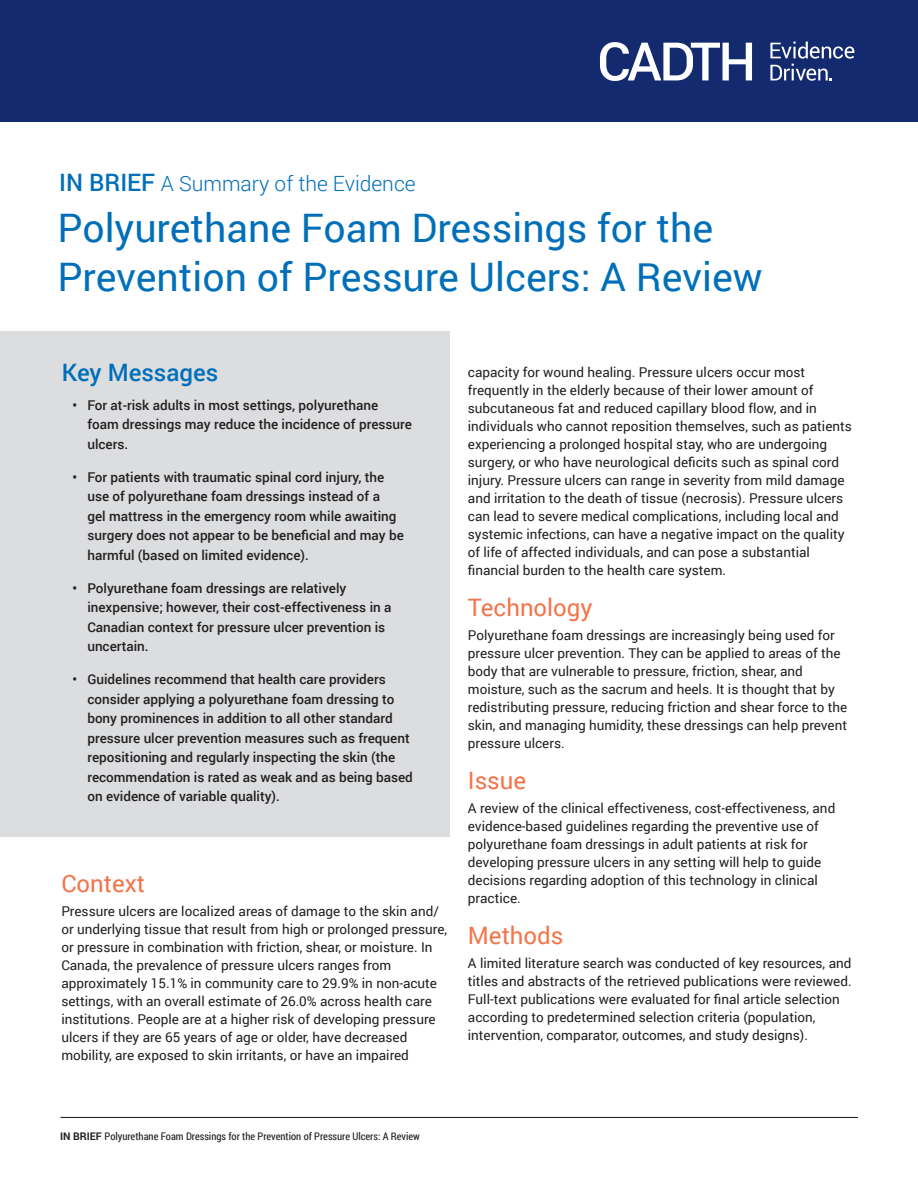
<style>
.page{position:relative;width:918px;height:1188px;background:#fff}
.page>*{position:absolute;margin:0;border:0;box-sizing:border-box;transform-origin:0 0}
.Doc_Title{font:39.3px/49.5px "Roboto";color:#006fb9}
.Heading{font:24px "Roboto";color:#f37449}
.Key_Messages{font:500 24px "Roboto";color:#006fb9}
.t1{font:300 21px "Roboto";color:#006fb9}
.Heading-2{font:13.5px/18px "Roboto";color:#231f20}
.t2{font:500 13.5px/19.5px "Roboto";color:#231f20}
.Basic_Footer{font:10.5px "Roboto Condensed";color:#231f20}
.s1{font-weight:500;font-size:24px}
.s2{font-family:"Roboto";font-weight:700}
</style>
<div class="page">
<div style="left:0;top:0;width:918px;height:122px;background:#132a6f"></div>
<svg style="left:600px;top:42px;width:152px;height:39px"></svg>
<svg style="left:770px;top:42px;width:84px;height:39px"></svg>
<div style="left:0;top:332px;width:450px;height:505px;background:#dcdddf"></div>
<hr style="left:61px;top:1117px;width:797px;height:1px;background:#231f20">
<p class="t1" style="left:59px;top:169px;width:358px"><span class="s1">IN BRIEF</span> A Summary of the Evidence</p>
<p class="Doc_Title" style="left:57px;top:201px;width:707px">Polyurethane Foam Dressings for the<br>Prevention of Pressure Ulcers: A Review</p>
<p class="Key_Messages" style="left:62px;top:356px;width:158px">Key Messages</p>
<p class="t2" style="left:87px;top:395px;width:326px;text-indent:-15px">• For at-risk adults in most settings, polyurethane foam dressings may reduce the incidence of pressure ulcers.</p>
<p class="t2" style="left:87px;top:467px;width:318px;text-indent:-15px">• For patients with traumatic spinal cord injury, the use of polyurethane foam dressings instead of a<br>gel mattress in the emergency room while awaiting surgery does not appear to be beneficial and may be harmful (based on limited evidence).</p>
<p class="t2" style="left:87px;top:578px;width:306px;text-indent:-15px">• Polyurethane foam dressings are relatively inexpensive; however, their cost-effectiveness in a Canadian context for pressure ulcer prevention is uncertain.</p>
<p class="t2" style="left:87px;top:669px;width:327px;text-indent:-15px">• Guidelines recommend that health care providers consider applying a polyurethane foam dressing to bony prominences in addition to all other standard pressure ulcer prevention measures such as frequent repositioning and regularly inspecting the skin (the recommendation is rated as weak and as being based on evidence of variable quality).</p>
<p class="Heading" style="left:61px;top:867px;width:85px">Context</p>
<p class="Heading-2" style="left:61px;top:902px;width:387px">Pressure ulcers are localized areas of damage to the skin and/ or underlying tissue that result from high or prolonged pressure, or pressure in combination with friction, shear, or moisture. In Canada, the prevalence of pressure ulcers ranges from approximately 15.1% in community care to 29.9% in non-acute settings, with an overall estimate of 26.0% across health care institutions. People are at a higher risk of developing pressure ulcers if they are 65 years of age or older, have decreased mobility, are exposed to skin irritants, or have an impaired</p>
<p class="Heading-2" style="left:468px;top:363px;width:385px">capacity for wound healing. Pressure ulcers occur most frequently in the elderly because of their lower amount of subcutaneous fat and reduced capillary blood flow, and in individuals who cannot reposition themselves, such as patients experiencing a prolonged hospital stay, who are undergoing surgery, or who have neurological deficits such as spinal cord injury. Pressure ulcers can range in severity from mild damage and irritation to the death of tissue (necrosis). Pressure ulcers can lead to severe medical complications, including local and systemic infections, can have a negative impact on the quality of life of affected individuals, and can pose a substantial financial burden to the health care system.</p>
<p class="Heading" style="left:468px;top:591px;width:126px">Technology</p>
<p class="Heading-2" style="left:468px;top:626px;width:381px">Polyurethane foam dressings are increasingly being used for pressure ulcer prevention. They can be applied to areas of the body that are vulnerable to pressure, friction, shear, and moisture, such as the sacrum and heels. It is thought that by redistributing pressure, reducing friction and shear force to the skin, and managing humidity, these dressings can help prevent pressure ulcers.</p>
<p class="Heading" style="left:468px;top:764px;width:60px">Issue</p>
<p class="Heading-2" style="left:468px;top:799px;width:369px">A review of the clinical effectiveness, cost-effectiveness, and evidence-based guidelines regarding the preventive use of polyurethane foam dressings in adult patients at risk for developing pressure ulcers in any setting will help to guide decisions regarding adoption of this technology in clinical practice.</p>
<p class="Heading" style="left:468px;top:918px;width:97px">Methods</p>
<p class="Heading-2" style="left:468px;top:953px;width:385px">A limited literature search was conducted of key resources, and titles and abstracts of the retrieved publications were reviewed.<br>Full-text publications were evaluated for final article selection according to predetermined selection criteria (population, intervention, comparator, outcomes, and study designs).</p>
<p class="Basic_Footer" style="left:60px;top:1129px;width:361px"><span class="s2">IN BRIEF</span> Polyurethane Foam Dressings for the Prevention of Pressure Ulcers: A Review</p>
</div>
